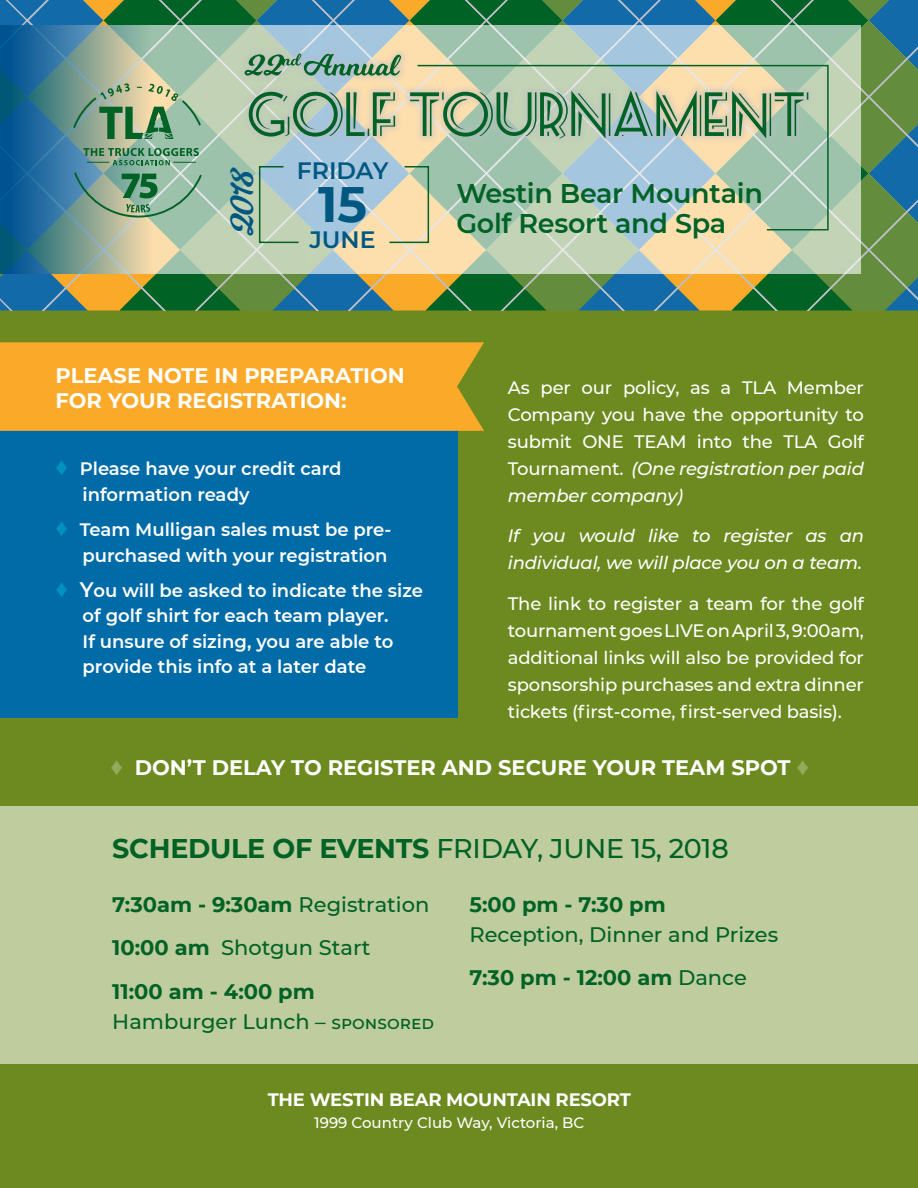
<style>
.page{position:relative;width:918px;height:1188px;background:#fff}
.page>*{position:absolute;margin:0;border:0;box-sizing:border-box;transform-origin:0 0}
.t1{font:700 49.65px "Montserrat";color:#005881}
.t2{font:32.4px "Milkshake";color:#005881}
.t3{font:600 27px/30px "Montserrat";letter-spacing:-.01em;color:#016226}
.t4{font:500 27px "Montserrat";letter-spacing:-.01em;color:#016226}
.t5{font:600 23.7px "Montserrat";color:#005881}
.t6{font:500 21px/30px "Montserrat";color:#016226}
.t7{font:700 21px/25.2px "Montserrat";color:#fff}
.t8{font:700 21px "Montserrat";color:#016226}
.t9{font:500 18px/27px "Montserrat";letter-spacing:-.01em;color:#fff;text-align:justify}
.t10{font:600 18px/25.5px "Montserrat";color:#fff}
.t11{font:italic 500 18px/27px "Montserrat";letter-spacing:-.01em;color:#fff}
.t12{font:700 18px "Montserrat";letter-spacing:-.01em;color:#fff}
.t13{font:500 15px "Montserrat";color:#fff}
.s1{color:#0091be}
.s2{font-size:21px}
.s3{font-style:italic}
.s4{color:#95a95d}
.s5{font-weight:700}
.s6{font-weight:500}
.s7{font-size:18px}
</style>
<div class="page">
<div style="left:0;top:254px;width:918px;height:934px;background:#6c8a1f"></div>
<div style="left:0;top:419px;width:458px;height:298px;background:#006ba7"></div>
<svg style="left:0;top:0;width:918px;height:311px;background:#8dad98"></svg>
<div style="left:0;top:342px;width:484px;height:89px;background:#faa928"></div>
<div style="left:0;top:807px;width:918px;height:257px;background:#bfcc9e"></div>
<p class="t2" style="left:219px;top:233px;width:68px;rotate:-90deg">2018</p>
<p class="t5" style="left:297px;top:154px;width:93px">FRIDAY</p>
<p class="t1" style="left:318px;top:168px;width:51px">15</p>
<p class="t5" style="left:309px;top:223px;width:68px">JUNE</p>
<p class="t3" style="left:456px;top:177px;width:308px">Westin Bear Mountain<br>Golf Resort and Spa</p>
<p class="t7" style="left:56px;top:362px;width:351px">PLEASE NOTE IN PREPARATION<br>FOR YOUR REGISTRATION:</p>
<p class="t10" style="left:83px;top:456px;width:260px;text-indent:-27px"><span class="s1">♦</span> Please have your credit card information ready</p>
<p class="t10" style="left:56px;top:516px;width:337px;text-align:right"><span class="s1">♦</span> Team Mulligan sales must be pre&shy;purchased with your registration</p>
<p class="t10" style="left:83px;top:577px;width:342px;text-indent:-27px"><span class="s1">♦</span> <span class="s2">Y</span>ou will be asked to indicate the size of golf shirt for each team player.<br>If unsure of sizing, you are able to provide this info at a later date</p>
<p class="t9" style="left:508px;top:373px;width:358px">As per our policy, as a TLA Member Company you have the opportunity to submit ONE TEAM into the TLA Golf Tournament. <span class="s3">(One registration per paid member company)</span></p>
<p class="t11" style="left:508px;top:522px;width:358px">If you would like to register as an individual, we will place you on a team.</p>
<p class="t9" style="left:508px;top:589px;width:358px">The link to register a team for the golf tournament goes LIVE on April 3, 9:00am, additional links will also be provided for sponsorship purchases and extra dinner tickets (first-come, first-served basis).</p>
<p class="t7" style="left:111px;top:754px;width:700px"><span class="s4">♦</span> DON’T DELAY TO REGISTER AND SECURE YOUR TEAM SPOT <span class="s4">♦</span></p>
<p class="t4" style="left:112px;top:830px;width:618px"><span class="s5">SCHEDULE OF EVENTS</span> FRIDAY, JUNE 15, 2018</p>
<p class="t8" style="left:112px;top:889px;width:319px">7:30am - 9:30am <span class="s6">Registration</span></p>
<p class="t6" style="left:112px;top:932px;width:260px"><span class="s5">10:00 am</span> Shotgun Start</p>
<p class="t6" style="left:112px;top:975px;width:323px"><span class="s5">11:00 am - 4:00 pm<br></span>Hamburger Lunch – <span class="s7">sponsored</span></p>
<p class="t6" style="left:470px;top:888px;width:310px"><span class="s5">5:00 pm - 7:30 pm<br></span>Reception, Dinner and Prizes</p>
<p class="t8" style="left:470px;top:962px;width:279px">7:30 pm - 12:00 am <span class="s6">Dance</span></p>
<p class="t12" style="left:268px;top:1086px;width:365px">THE WESTIN BEAR MOUNTAIN RESORT</p>
<p class="t13" style="left:314px;top:1112px;width:272px">1999 Country Club Way, Victoria, BC</p>
</div>
